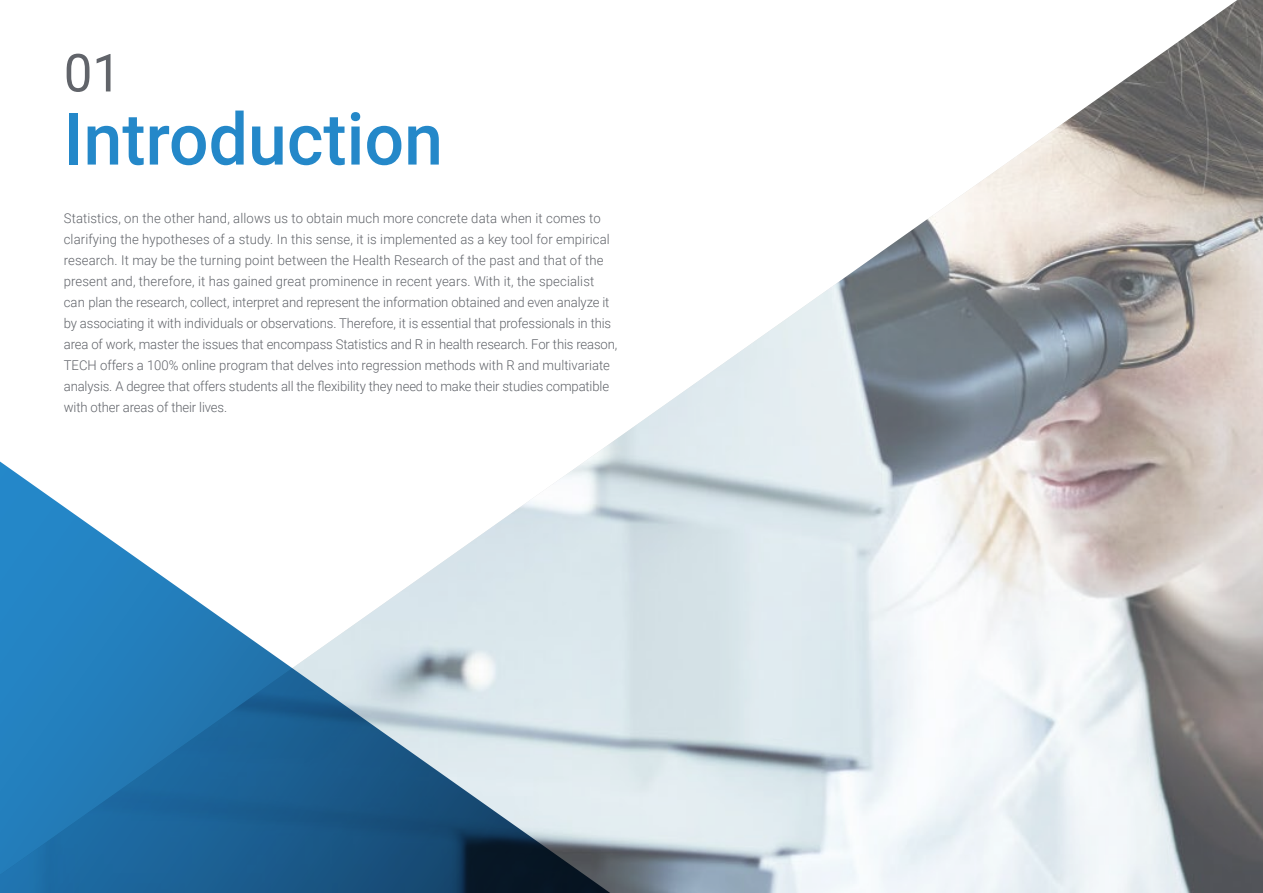
<style>
.page{position:relative;width:1263px;height:893px;background:#fff}
.page>*{position:absolute;margin:0;border:0;box-sizing:border-box;transform-origin:0 0}
.t1{font:500 72px "Roboto";color:#2488c9}
.t2{font:52.5px "Roboto";color:#61646a}
.t3{font:300 13.5px/21px "Roboto";letter-spacing:-.01em;color:#61646a}
</style>
<div class="page">
<img style="left:607px;top:0;width:656px;height:893px">
<svg style="left:0;top:446px;width:640px;height:447px"></svg>
<h2 class="t2" style="left:64px;top:36px;width:59px">01</h2>
<h1 class="t1" style="left:64px;top:89px;width:381px">Introduction</h1>
<p class="t3" style="left:64px;top:207px;width:555px">Statistics, on the other hand, allows us to obtain much more concrete data when it comes to clarifying the hypotheses of a study. In this sense, it is implemented as a key tool for empirical research. It may be the turning point between the Health Research of the past and that of the present and, therefore, it has gained great prominence in recent years. With it, the specialist can plan the research, collect, interpret and represent the information obtained and even analyze it by associating it with individuals or observations. Therefore, it is essential that professionals in this area of work, master the issues that encompass Statistics and R in health research. For this reason, TECH offers a 100% online program that delves into regression methods with R and multivariate analysis. A degree that offers students all the flexibility they need to make their studies compatible with other areas of their lives.</p>
</div>
